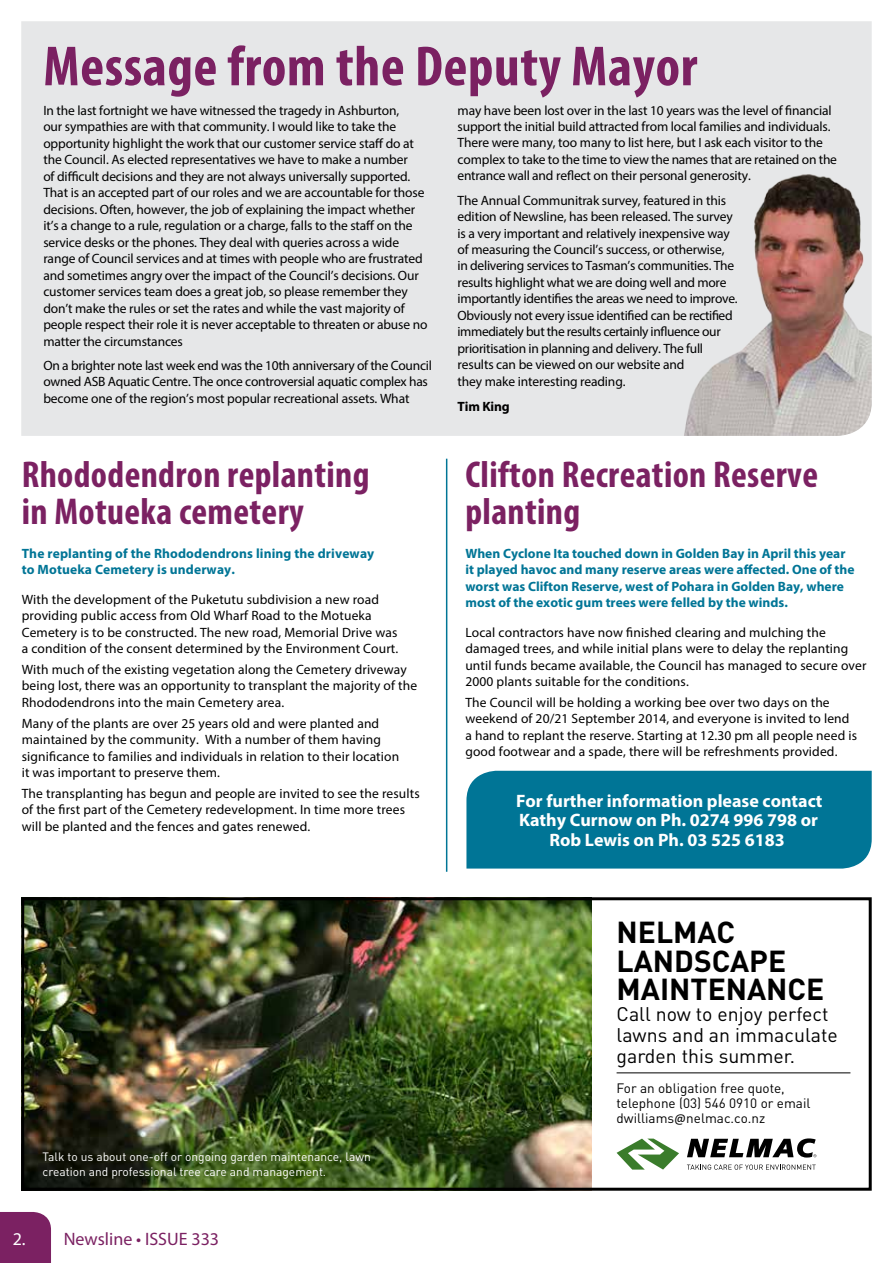
<style>
.page{position:relative;width:893px;height:1263px;background:#fff}
.page>*{position:absolute;margin:0;border:0;box-sizing:border-box;transform-origin:0 0}
.t1{font:700 condensed 57px "Myriad Pro";letter-spacing:.01em;color:#7b2162}
.t2{font:700 condensed 37.5px/37.5px "Myriad Pro";letter-spacing:.01em;color:#7b2162}
.t3{font:700 30px/28.5px "DIN";color:#000}
.t4{font:19.5px/21px "DIN";color:#000}
.t5{font:700 18px/19.5px "Myriad Pro";color:#fff;text-align:center}
.t6{font:18px "Myriad Pro";color:#7b2162}
.t7{font:13.5px/16.5px "Myriad Pro";letter-spacing:-.01em;color:#000}
.t8{font:13.5px/16.5px "Myriad Pro";letter-spacing:.01em;color:#000}
.t9{font:700 13.5px/16.5px "Myriad Pro";color:#007596}
.t10{font:13.5px/15px "DIN";color:#000}
.t11{font:700 13.5px "Myriad Pro";letter-spacing:-.01em;color:#000}
.t12{font:12px/14.4px "DIN";color:#fff}
.s1{color:#fff}
.s2{font-family:"Calibri"}
</style>
<div class="page">
<div style="left:0;top:1212px;width:51px;height:51px;background:#7b2162"></div>
<div style="left:21px;top:21px;width:851px;height:415px;background:#e6e7e8"></div>
<img style="left:539px;top:104px;width:333px;height:332px">
<img style="left:25px;top:901px;width:567px;height:286px">
<hr style="left:617px;top:1072px;width:233px;height:1px;background:#000">
<svg style="left:617px;top:1138px;width:62px;height:31px"></svg>
<svg style="left:687px;top:1164px;width:129px;height:6px"></svg>
<svg style="left:687px;top:1138px;width:129px;height:19px"></svg>
<div style="left:21px;top:897px;width:851px;height:294px;border:3px solid #000"></div>
<hr style="left:446px;top:459px;width:1px;height:413px;background:#007596">
<div style="left:466px;top:771px;width:406px;height:97px;background:#007596"></div>
<h1 class="t1" style="left:43px;top:31px;width:655px">Message from the Deputy Mayor</h1>
<p class="t7" style="left:43px;top:102px;width:386px">In the last fortnight we have witnessed the tragedy in Ashburton,<br>our sympathies are with that community. I would like to take the opportunity highlight the work that our customer service staff do at the Council. As elected representatives we have to make a number<br>of difficult decisions and they are not always universally supported.<br>That is an accepted part of our roles and we are accountable for those decisions. Often, however, the job of explaining the impact whether it’s a change to a rule, regulation or a charge, falls to the staff on the service desks or the phones. They deal with queries across a wide range of Council services and at times with people who are frustrated and sometimes angry over the impact of the Council’s decisions. Our customer services team does a great job, so please remember they don’t make the rules or set the rates and while the vast majority of people respect their role it is never acceptable to threaten or abuse no matter the circumstances</p>
<p class="t7" style="left:43px;top:356px;width:390px">On a brighter note last week end was the 10th anniversary of the Council owned ASB Aquatic Centre. The once controversial aquatic complex has become one of the region’s most popular recreational assets. What</p>
<p class="t7" style="left:458px;top:101px;width:381px">may have been lost over in the last 10 years was the level of financial support the initial build attracted from local families and individuals.<br>There were many, too many to list here, but I ask each visitor to the complex to take to the time to view the names that are retained on the entrance wall and reflect on their personal generosity.</p>
<p class="t7" style="left:458px;top:191px;width:282px">The Annual Communitrak survey, featured in this edition of Newsline, has been released. The survey is a very important and relatively inexpensive way of measuring the Council’s success, or otherwise, in delivering services to Tasman’s communities. The results highlight what we are doing well and more importantly identifies the areas we need to improve.<br>Obviously not every issue identified can be rectified immediately but the results certainly influence our prioritisation in planning and delivery. The full results can be viewed on our website and<br>they make interesting reading.</p>
<p class="t11" style="left:458px;top:398px;width:54px">Tim King</p>
<h2 class="t2" style="left:465px;top:455px;width:354px">Clifton Recreation Reserve planting</h2>
<p class="t9" style="left:465px;top:545px;width:391px">When Cyclone Ita touched down in Golden Bay in April this year it played havoc and many reserve areas were affected. One of the worst was Clifton Reserve, west of Pohara in Golden Bay, where most of the exotic gum trees were felled by the winds.</p>
<p class="t8" style="left:465px;top:624px;width:403px">Local contractors have now finished clearing and mulching the damaged trees, and while initial plans were to delay the replanting until funds became available, the Council has managed to secure over 2000 plants suitable for the conditions.</p>
<p class="t8" style="left:465px;top:694px;width:393px">The Council will be holding a working bee over two days on the weekend of 20/21 September 2014, and everyone is invited to lend a hand to replant the reserve. Starting at 12.30 pm all people need is good footwear and a spade, there will be refreshments provided.</p>
<h2 class="t2" style="left:22px;top:455px;width:349px">Rhododendron replanting in Motueka cemetery</h2>
<p class="t9" style="left:22px;top:545px;width:354px">The replanting of the Rhododendrons lining the driveway to Motueka Cemetery is underway.</p>
<p class="t8" style="left:22px;top:591px;width:378px">With the development of the Puketutu subdivision a new road providing public access from Old Wharf Road to the Motueka Cemetery is to be constructed. The new road, Memorial Drive was a condition of the consent determined by the Environment Court.</p>
<p class="t8" style="left:22px;top:661px;width:397px">With much of the existing vegetation along the Cemetery driveway being lost, there was an opportunity to transplant the majority of the<br>Rhododendrons into the main Cemetery area.</p>
<p class="t8" style="left:22px;top:715px;width:379px">Many of the plants are over 25 years old and were planted and maintained by the community. With a number of them having significance to families and individuals in relation to their location it was important to preserve them.</p>
<p class="t8" style="left:22px;top:785px;width:400px">The transplanting has begun and people are invited to see the results of the first part of the Cemetery redevelopment. In time more trees will be planted and the fences and gates renewed.</p>
<h3 class="t5" style="left:516px;top:790px;width:308px">For further information please contact<br>Kathy Curnow on Ph. 0274 996 798 or<br>Rob Lewis on Ph. 03 525 6183</h3>
<p class="t12" style="left:43px;top:1149px;width:330px">Talk to us about one-off or ongoing garden maintenance, lawn creation and professional tree care and management.</p>
<h3 class="t6" style="left:13px;top:1227px;width:208px"><span class="s1">2.</span> Newsline • ISSUE 333</h3>
<h3 class="t3" style="left:617px;top:917px;width:209px">NELMAC<br>LANDSCAPE<br>MAINTENANCE</h3>
<h3 class="t4" style="left:617px;top:1003px;width:223px">Call now to enjoy perfect lawns and an immaculate garden this summer.</h3>
<p class="t10" style="left:617px;top:1080px;width:195px">For an obligation free quote, telephone (03) 546 0910 or email dwilliams<span class="s2">@</span>nelmac.co.nz</p>
</div>
